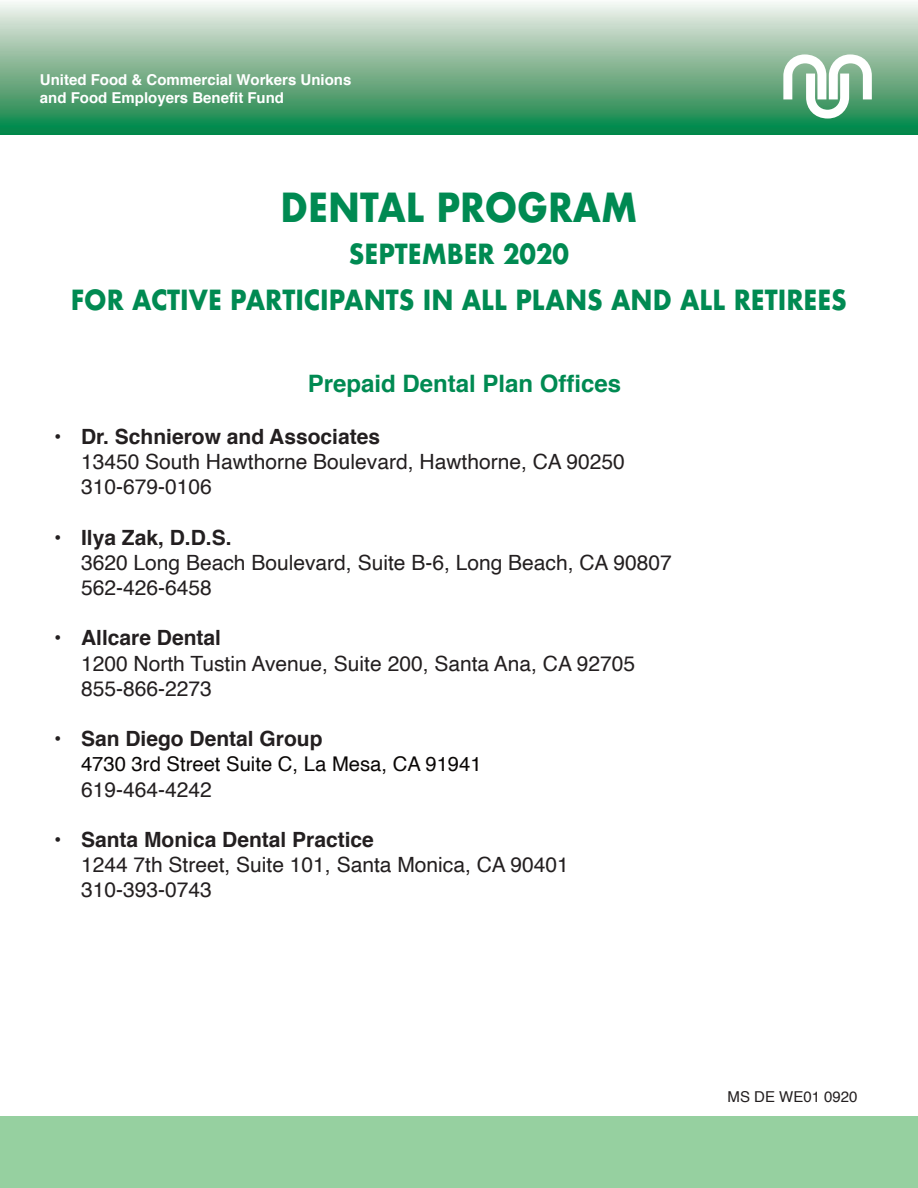
<style>
.page{position:relative;width:918px;height:1188px;background:#fff}
.page>*{position:absolute;margin:0;border:0;box-sizing:border-box;transform-origin:0 0}
.t1{font:700 39px "Futura";color:#008a52;scale:.9 1}
.t2{font:700 27px "Futura";color:#008a52;scale:.9 1}
.t3{font:700 24px "Helvetica";color:#008a52}
.t4{font:21px "Helvetica";color:#231f20}
.t5{font:700 21px "Helvetica";color:#231f20}
.t6{font:20.25px "Helvetica";color:#0a0706}
.t7{font:700 15px "Helvetica";color:#fff}
.t8{font:15px "Helvetica";color:#231f20}
</style>
<div class="page">
<div style="left:0;top:1117px;width:918px;height:71px;background:#96d0a0"></div>
<svg style="left:0;top:2px;width:918px;height:133px;background:#80b896"></svg>
<svg style="left:783px;top:54px;width:89px;height:65px"></svg>
<p class="t7" style="left:40px;top:74px;width:313px">United Food &amp; Commercial Workers Unions</p>
<p class="t7" style="left:40px;top:92px;width:246px">and Food Employers Benefit Fund</p>
<p class="t1" style="left:281px;top:181px;width:398px">DENTAL PROGRAM</p>
<p class="t2" style="left:349px;top:236px;width:246px">SEPTEMBER 2020</p>
<p class="t2" style="left:71px;top:282px;width:864px">FOR ACTIVE PARTICIPANTS IN ALL PLANS AND ALL RETIREES</p>
<p class="t3" style="left:308px;top:374px;width:315px">Prepaid Dental Plan Offices</p>
<p class="t5" style="left:54px;top:428px;width:328px">• Dr. Schnierow and Associates</p>
<p class="t4" style="left:81px;top:453px;width:545px">13450 South Hawthorne Boulevard, Hawthorne, CA 90250</p>
<p class="t4" style="left:81px;top:478px;width:132px">310-679-0106</p>
<p class="t5" style="left:54px;top:528px;width:179px">• Ilya Zak, D.D.S.</p>
<p class="t4" style="left:81px;top:554px;width:592px">3620 Long Beach Boulevard, Suite B-6, Long Beach, CA 90807</p>
<p class="t4" style="left:81px;top:579px;width:132px">562-426-6458</p>
<p class="t5" style="left:54px;top:629px;width:169px">• Allcare Dental</p>
<p class="t4" style="left:81px;top:654px;width:556px">1200 North Tustin Avenue, Suite 200, Santa Ana, CA 92705</p>
<p class="t4" style="left:81px;top:680px;width:132px">855-866-2273</p>
<p class="t5" style="left:54px;top:730px;width:270px">• San Diego Dental Group</p>
<p class="t6" style="left:81px;top:756px;width:402px">4730 3rd Street Suite C, La Mesa, CA 91941</p>
<p class="t4" style="left:81px;top:780px;width:132px">619-464-4242</p>
<p class="t5" style="left:54px;top:831px;width:321px">• Santa Monica Dental Practice</p>
<p class="t4" style="left:81px;top:856px;width:489px">1244 7th Street, Suite 101, Santa Monica, CA 90401</p>
<p class="t4" style="left:81px;top:881px;width:132px">310-393-0743</p>
<p class="t8" style="left:728px;top:1091px;width:132px">MS DE WE01 0920</p>
</div>
